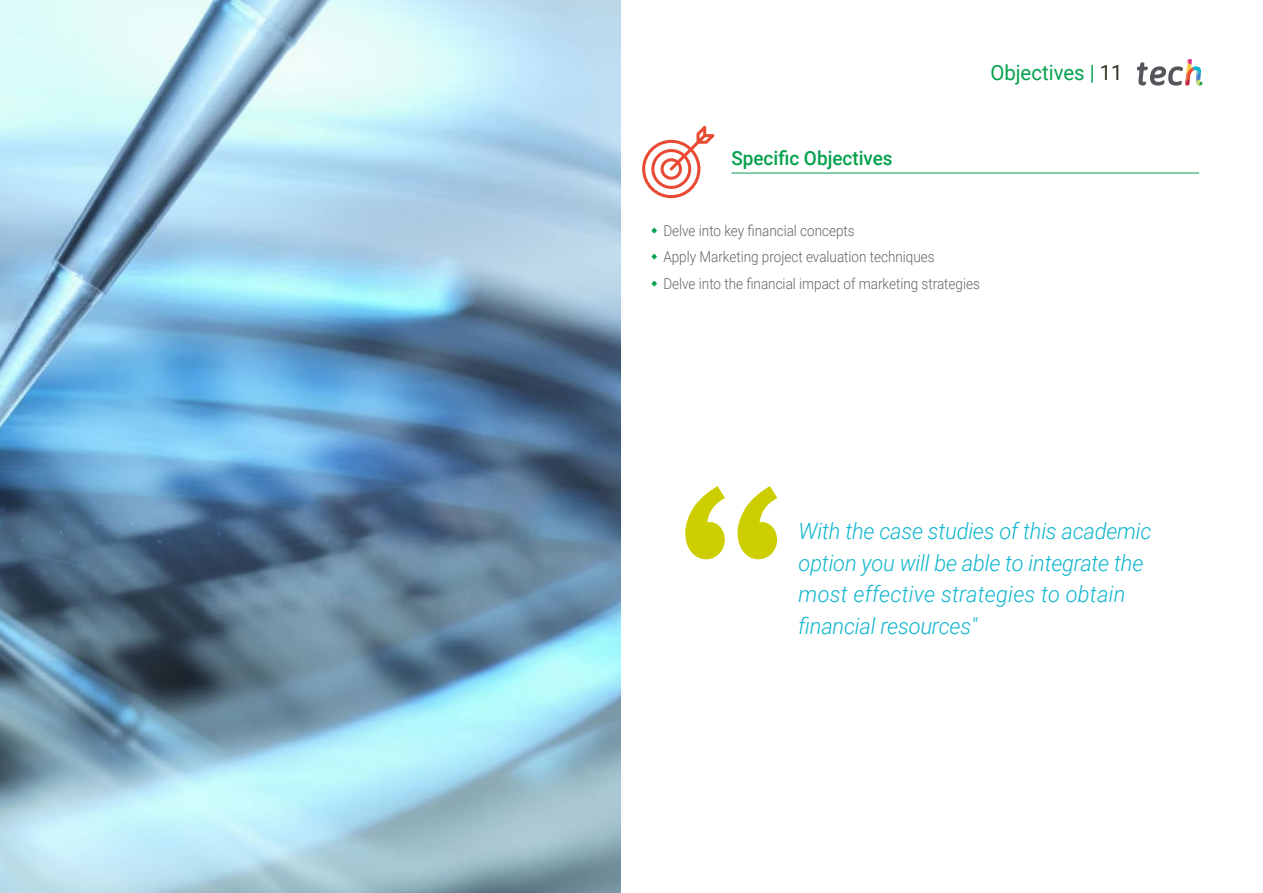
<style>
.page{position:relative;width:1263px;height:893px;background:#fff}
.page>*{position:absolute;margin:0;border:0;box-sizing:border-box;transform-origin:0 0}
.t1{font:italic 300 22.5px/31.5px "Roboto";letter-spacing:-.01em;color:#0fb6cf}
.t2{font:21px "Roboto";color:#04a14d}
.t3{font:500 19.5px "Roboto";color:#04a14d}
.t4{font:300 15px/26.7px "Roboto";color:#61646a;scale:.9 1}
.s1{color:#312e20}
</style>
<div class="page">
<svg style="left:642px;top:126px;width:72px;height:72px"></svg>
<hr style="left:731px;top:173px;width:468px;height:1px;background:#04a14d">
<img style="left:0;top:0;width:621px;height:893px">
<svg style="left:1137px;top:59px;width:65px;height:27px"></svg>
<svg style="left:685px;top:486px;width:92px;height:73px"></svg>
<h2 class="t2" style="left:990px;top:57px;width:134px">Objectives | <span class="s1">11</span></h2>
<h3 class="t3" style="left:731px;top:144px;width:163px">Specific Objectives</h3>
<p class="t4" style="left:663px;top:216px;width:353px">Delve into key financial concepts<br>Apply Marketing project evaluation techniques<br>Delve into the financial impact of marketing strategies</p>
<h1 class="t1" style="left:799px;top:514px;width:354px">With the case studies of this academic option you will be able to integrate the most effective strategies to obtain financial resources"</h1>
</div>
